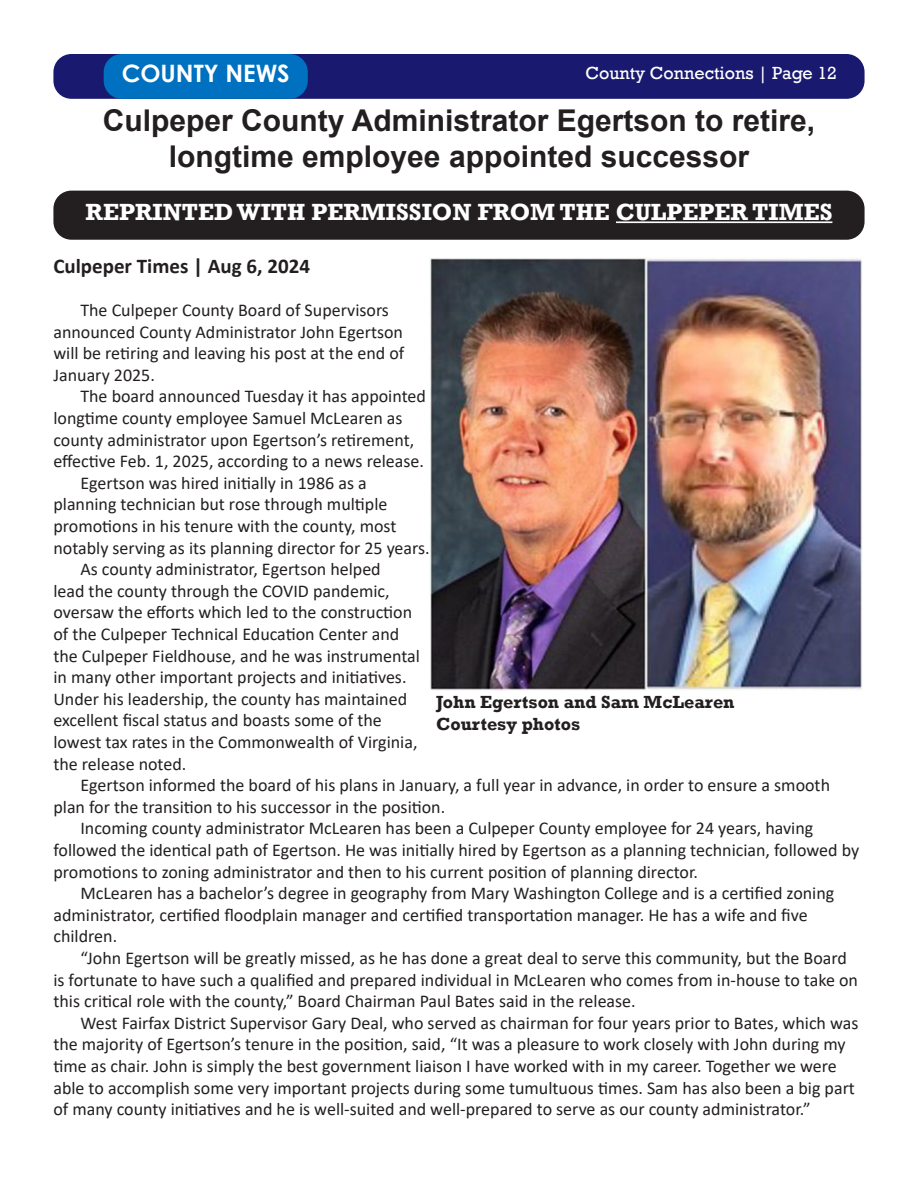
<style>
.page{position:relative;width:918px;height:1188px;background:#fff}
.page>*{position:absolute;margin:0;border:0;box-sizing:border-box;transform-origin:0 0}
.No_Spacing{font:700 30px/36px "Arial";color:#231f20;text-align:center}
.t1{font:700 24px "Rockwell";color:#fff}
.t2{font:700 24px "Century Gothic";color:#fff}
.No_Spacing-2{font:700 21px "Calibri";color:#231f20}
.No_Spacing-3{font:18px/21.6px "Calibri";color:#231f20}
.No_Spacing-4{font:700 18px "Rockwell";color:#231f20}
.t3{font:18px "Rockwell";color:#fff}
</style>
<div class="page">
<div style="left:53px;top:54px;width:812px;height:45px;background:#191970;border-radius:18px"></div>
<div style="left:104px;top:54px;width:204px;height:45px;background:#0070c0;border-radius:18px"></div>
<div style="left:53px;top:191px;width:812px;height:49px;background:#231f20;border-radius:18px"></div>
<hr style="left:616px;top:221px;width:216px;height:2px;background:#fff">
<img style="left:430px;top:257px;width:433px;height:433px">
<p class="t2" style="left:122px;top:55px;width:170px">COUNTY NEWS</p>
<p class="t3" style="left:585px;top:62px;width:253px">County Connections | Page 12</p>
<p class="No_Spacing" style="left:103px;top:103px;width:714px">Culpeper County Administrator Egertson to retire, longtime employee appointed successor</p>
<p class="t1" style="left:86px;top:198px;width:748px">REPRINTED WITH PERMISSION FROM THE CULPEPER TIMES</p>
<p class="No_Spacing-2" style="left:53px;top:251px;width:258px">Culpeper Times | Aug 6, 2024</p>
<p class="No_Spacing-3" style="left:53px;top:299px;width:352px;text-indent:27px">The Culpeper County Board of Supervisors announced County Administrator John Egertson will be retiring and leaving his post at the end of January 2025.</p>
<p class="No_Spacing-3" style="left:53px;top:385px;width:374px;text-indent:27px">The board announced Tuesday it has appointed longtime county employee Samuel McLearen as county administrator upon Egertson’s retirement, effective Feb. 1, 2025, according to a news release.</p>
<p class="No_Spacing-3" style="left:53px;top:472px;width:378px;text-indent:27px">Egertson was hired initially in 1986 as a planning technician but rose through multiple promotions in his tenure with the county, most notably serving as its planning director for 25 years.</p>
<p class="No_Spacing-3" style="left:53px;top:558px;width:368px;text-indent:27px">As county administrator, Egertson helped<br>lead the county through the COVID pandemic, oversaw the efforts which led to the construction of the Culpeper Technical Education Center and the Culpeper Fieldhouse, and he was instrumental in many other important projects and initiatives.<br>Under his leadership, the county has maintained excellent fiscal status and boasts some of the lowest tax rates in the Commonwealth of Virginia, the release noted.</p>
<p class="No_Spacing-3" style="left:53px;top:774px;width:778px;text-indent:27px">Egertson informed the board of his plans in January, a full year in advance, in order to ensure a smooth plan for the transition to his successor in the position.</p>
<p class="No_Spacing-3" style="left:53px;top:817px;width:807px;text-indent:27px">Incoming county administrator McLearen has been a Culpeper County employee for 24 years, having followed the identical path of Egertson. He was initially hired by Egertson as a planning technician, followed by promotions to zoning administrator and then to his current position of planning director.</p>
<p class="No_Spacing-3" style="left:53px;top:882px;width:782px;text-indent:27px">McLearen has a bachelor’s degree in geography from Mary Washington College and is a certified zoning administrator, certified floodplain manager and certified transportation manager. He has a wife and five children.</p>
<p class="No_Spacing-3" style="left:53px;top:947px;width:806px;text-indent:27px">“John Egertson will be greatly missed, as he has done a great deal to serve this community, but the Board is fortunate to have such a qualified and prepared individual in McLearen who comes from in-house to take on this critical role with the county,” Board Chairman Paul Bates said in the release.</p>
<p class="No_Spacing-3" style="left:53px;top:1012px;width:807px;text-indent:27px">West Fairfax District Supervisor Gary Deal, who served as chairman for four years prior to Bates, which was the majority of Egertson’s tenure in the position, said, “It was a pleasure to work closely with John during my time as chair. John is simply the best government liaison I have worked with in my career. Together we were able to accomplish some very important projects during some tumultuous times. Sam has also been a big part of many county initiatives and he is well-suited and well-prepared to serve as our county administrator.”</p>
<p class="No_Spacing-4" style="left:436px;top:691px;width:300px">John Egertson and Sam McLearen</p>
<p class="No_Spacing-4" style="left:436px;top:713px;width:145px">Courtesy photos</p>
</div>
